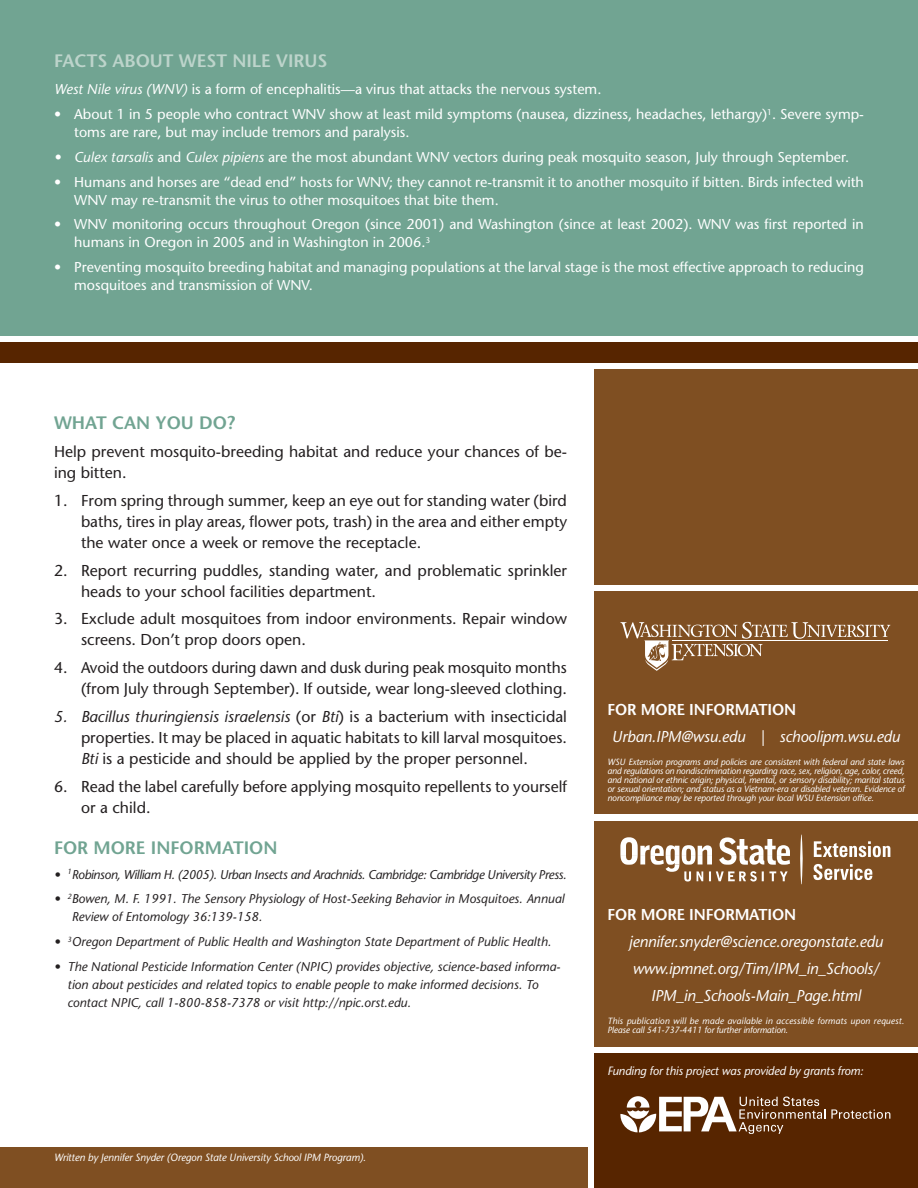
<style>
.page{position:relative;width:918px;height:1188px;background:#fff}
.page>*{position:absolute;margin:0;border:0;box-sizing:border-box;transform-origin:0 0}
.Body{font:600 18px "Stone Sans Std";color:#71a492}
.Body-2{font:600 18px "Stone Sans Std";color:#bdd4cb}
.Body-3{font:500 15.75px/21px "Stone Sans Std";color:#231f20}
.Body-4{font:italic 500 15.75px/27px "Stone Sans Std";letter-spacing:-.01em;color:#fff;text-align:center}
.Body-5{font:600 15.75px "Stone Sans Std";letter-spacing:-.01em;color:#fff}
.Body-6{font:500 14.25px/18px "Stone Sans Std";color:#fff}
.t1{font:italic 500 12.75px/18px "Stone Sans Std";color:#231f20}
.t2{font:italic 500 12.75px "Stone Sans Std";letter-spacing:-.03em;color:#231f20}
.Body-7{font:italic 500 12px "Stone Sans Std";letter-spacing:-.01em;color:#fff}
.Body-8{font:italic 500 10.5px "Stone Sans Std";letter-spacing:-.01em;color:#fff}
.Body-9{font:italic 500 9px/9px "Stone Sans Std";letter-spacing:-.01em;color:#fff;text-align:justify}
.Body-10{font:italic 500 9px/9px "Stone Sans Std";letter-spacing:.015em;color:#fff}
.s1{font-style:italic}
</style>
<div class="page">
<div style="left:0;top:0;width:918px;height:335px;background:#71a492"></div>
<div style="left:594px;top:592px;width:324px;height:222px;background:#7f4f22"></div>
<div style="left:594px;top:821px;width:324px;height:225px;background:#7f4f22"></div>
<div style="left:594px;top:1053px;width:324px;height:135px;background:#572500"></div>
<svg style="left:813px;top:864px;width:59px;height:16px"></svg>
<svg style="left:814px;top:841px;width:76px;height:16px"></svg>
<svg style="left:620px;top:837px;width:170px;height:45px"></svg>
<svg style="left:800px;top:835px;width:3px;height:49px"></svg>
<svg style="left:620px;top:622px;width:270px;height:49px"></svg>
<svg style="left:620px;top:1096px;width:270px;height:38px"></svg>
<div style="left:0;top:342px;width:918px;height:20px;background:#572500"></div>
<div style="left:0;top:1148px;width:587px;height:40px;background:#7f4f22"></div>
<div style="left:594px;top:458px;width:324px;height:127px;background:#7f4f22"></div>
<div style="left:594px;top:369px;width:324px;height:144px;background:#7f4f22"></div>
<p class="Body-2" style="left:54px;top:50px;width:275px">FACTS ABOUT WEST NILE VIRUS</p>
<p class="Body-6" style="left:54px;top:81px;width:549px"><span class="s1">West Nile virus (WNV)</span> is a form of encephalitis—a virus that attacks the nervous system.</p>
<p class="Body-6" style="left:74px;top:105px;width:791px;text-indent:-20px">• About 1 in 5 people who contract WNV show at least mild symptoms (nausea, dizziness, headaches, lethargy)<sup>1</sup>. Severe symp&shy;toms are rare, but may include tremors and paralysis.</p>
<p class="Body-6" style="left:54px;top:148px;width:797px"><span class="s1">• Culex tarsalis</span> and <span class="s1">Culex pipiens</span> are the most abundant WNV vectors during peak mosquito season, July through September.</p>
<p class="Body-6" style="left:74px;top:173px;width:791px;text-indent:-20px">• Humans and horses are “dead end” hosts for WNV; they cannot re-transmit it to another mosquito if bitten. Birds infected with<br>WNV may re-transmit the virus to other mosquitoes that bite them.</p>
<p class="Body-6" style="left:74px;top:216px;width:791px;text-indent:-20px">• WNV monitoring occurs throughout Oregon (since 2001) and Washington (since at least 2002). WNV was first reported in humans in Oregon in 2005 and in Washington in 2006.<sup>3</sup></p>
<p class="Body-6" style="left:74px;top:258px;width:791px;text-indent:-20px">• Preventing mosquito breeding habitat and managing populations at the larval stage is the most effective approach to reducing mosquitoes and transmission of WNV.</p>
<p class="Body" style="left:54px;top:412px;width:183px">WHAT CAN YOU DO?</p>
<p class="Body-3" style="left:54px;top:441px;width:515px">Help prevent mosquito-breeding habitat and reduce your chances of be&shy;ing bitten.</p>
<p class="Body-3" style="left:81px;top:490px;width:488px;text-align:justify;text-indent:-27px">1. From spring through summer, keep an eye out for standing water (bird baths, tires in play areas, flower pots, trash) in the area and either empty the water once a week or remove the receptacle.</p>
<p class="Body-3" style="left:81px;top:560px;width:487px;text-indent:-27px">2. Report recurring puddles, standing water, and problematic sprinkler heads to your school facilities department.</p>
<p class="Body-3" style="left:81px;top:609px;width:487px;text-indent:-27px">3. Exclude adult mosquitoes from indoor environments. Repair window screens. Don’t prop doors open.</p>
<p class="Body-3" style="left:54px;top:657px;width:514px;text-align:right">4. Avoid the outdoors during dawn and dusk during peak mosquito months (from July through September). If outside, wear long-sleeved clothing.</p>
<p class="Body-3" style="left:81px;top:706px;width:488px;text-align:justify;text-indent:-27px"><span class="s1">5. Bacillus thuringiensis israelensis</span> (or <span class="s1">Bti</span>) is a bacterium with insecticidal properties. It may be placed in aquatic habitats to kill larval mosquitoes.<br><span class="s1">Bti</span> is a pesticide and should be applied by the proper personnel.</p>
<p class="Body-3" style="left:81px;top:776px;width:488px;text-indent:-27px">6. Read the label carefully before applying mosquito repellents to yourself or a child.</p>
<p class="Body" style="left:54px;top:837px;width:225px">FOR MORE INFORMATION</p>
<p class="t2" style="left:54px;top:867px;width:514px">• <sup>1</sup>Robinson, William H. (2005). Urban Insects and Arachnids. Cambridge: Cambridge University Press.</p>
<p class="t1" style="left:72px;top:890px;width:494px;text-indent:-18px">• <sup>2</sup>Bowen, M. F. 1991. The Sensory Physiology of Host-Seeking Behavior in Mosquitoes. Annual<br>Review of Entomology 36:139-158.</p>
<p class="t1" style="left:54px;top:933px;width:499px">• <sup>3</sup>Oregon Department of Public Health and Washington State Department of Public Health.</p>
<p class="t1" style="left:68px;top:958px;width:495px;text-indent:-14px">• The National Pesticide Information Center (NPIC) provides objective, science-based informa&shy;tion about pesticides and related topics to enable people to make informed decisions. To contact NPIC, call 1-800-858-7378 or visit http://npic.orst.edu.</p>
<p class="Body-8" style="left:54px;top:1151px;width:314px">Written by Jennifer Snyder (Oregon State University School IPM Program).</p>
<p class="Body-5" style="left:608px;top:700px;width:190px">FOR MORE INFORMATION</p>
<p class="Body-4" style="left:612px;top:723px;width:290px">Urban.IPM@wsu.edu | schoolipm.wsu.edu</p>
<p class="Body-9" style="left:608px;top:757px;width:299px">WSU Extension programs and policies are consistent with federal and state laws and regulations on nondiscrimination regarding race, sex, religion, age, color, creed, and national or ethnic origin; physical, mental, or sensory disability; marital status or sexual orientation; and status as a Vietnam-era or disabled veteran. Evidence of noncompliance may be reported through your local WSU Extension office.</p>
<p class="Body-5" style="left:608px;top:905px;width:190px">FOR MORE INFORMATION</p>
<p class="Body-4" style="left:629px;top:928px;width:256px">jennifer.snyder@science.oregonstate.edu</p>
<p class="Body-4" style="left:633px;top:955px;width:248px">www.ipmnet.org/Tim/IPM_in_Schools/<br>IPM_in_Schools-Main_Page.html</p>
<p class="Body-10" style="left:608px;top:1016px;width:298px">This publication will be made available in accessible formats upon request.<br>Please call 541-737-4411 for further information.</p>
<p class="Body-7" style="left:608px;top:1064px;width:257px">Funding for this project was provided by grants from:</p>
</div>
